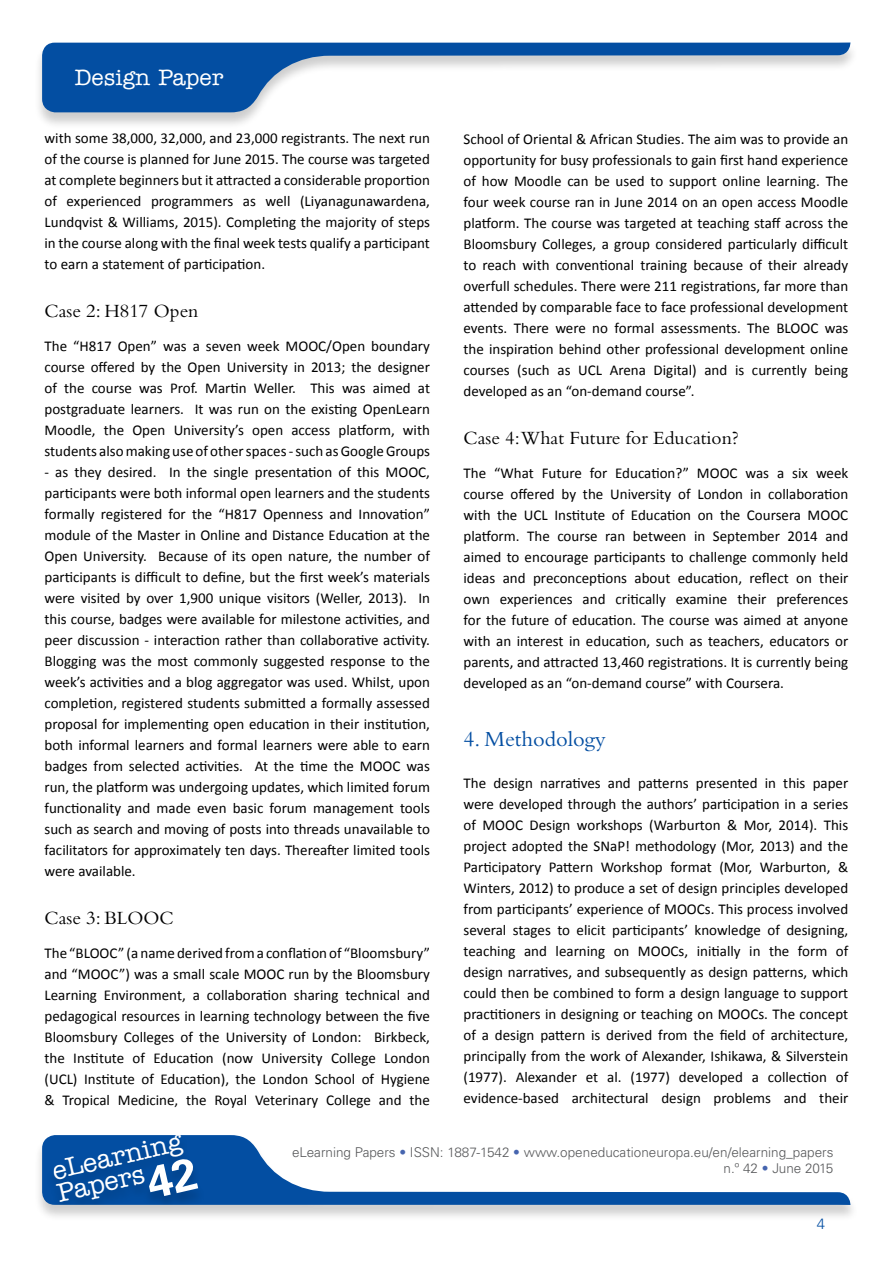
<style>
.page{position:relative;width:893px;height:1263px;background:#fff}
.page>*{position:absolute;margin:0;border:0;box-sizing:border-box;transform-origin:0 0}
.t1{font:500 26.25px/23.1px "American Typewriter Std";color:#fff}
.t2{font:22.5px "Bembo Std";color:#034ea2}
.t3{font:500 22.5px "American Typewriter Std";color:#fff}
.t4{font:19.5px "Bembo Std";color:#000}
.t5{font:15px/21px "Calibri";color:#000;text-align:justify}
.t6{font:300 15px "Univers LT Std";color:#034ea2}
.t7{font:300 13.5px/16.2px "Univers LT Std";color:#58595b;text-align:right}
.s1{font-family:"Univers LT Std";font-weight:700;font-size:45px}
.s2{color:#4665af}
</style>
<div class="page">
<div style="left:33px;top:1135px;width:825px;height:87px;background:#000;opacity:.2"></div>
<svg style="left:42px;top:1135px;width:808px;height:70px"></svg>
<div style="left:46px;top:1135px;width:160px;height:70px;background:#024b9c"></div>
<div style="left:33px;top:42px;width:825px;height:87px;background:#000;opacity:.2"></div>
<svg style="left:42px;top:43px;width:808px;height:69px"></svg>
<h2 class="t3" style="left:75px;top:65px;width:150px">Design Paper</h2>
<p class="t5" style="left:45px;top:128px;width:387px">with some 38,000, 32,000, and 23,000 registrants. The next run of the course is planned for June 2015. The course was targeted at complete beginners but it attracted a considerable proportion of experienced programmers as well (Liyanagunawardena, Lundqvist &amp; Williams, 2015). Completing the majority of steps in the course along with the final week tests qualify a participant to earn a statement of participation.</p>
<h3 class="t4" style="left:45px;top:300px;width:155px">Case 2: H817 Open</h3>
<p class="t5" style="left:45px;top:336px;width:387px">The “H817 Open” was a seven week MOOC/Open boundary course offered by the Open University in 2013; the designer of the course was Prof. Martin Weller. This was aimed at postgraduate learners. It was run on the existing OpenLearn Moodle, the Open University’s open access platform, with students also making use of other spaces - such as Google Groups</p>
<p class="t5" style="left:45px;top:462px;width:387px">- as they desired. In the single presentation of this MOOC, participants were both informal open learners and the students formally registered for the “H817 Openness and Innovation” module of the Master in Online and Distance Education at the Open University. Because of its open nature, the number of participants is difficult to define, but the first week’s materials were visited by over 1,900 unique visitors (Weller, 2013). In this course, badges were available for milestone activities, and peer discussion - interaction rather than collaborative activity.<br>Blogging was the most commonly suggested response to the week’s activities and a blog aggregator was used. Whilst, upon completion, registered students submitted a formally assessed proposal for implementing open education in their institution, both informal learners and formal learners were able to earn badges from selected activities. At the time the MOOC was run, the platform was undergoing updates, which limited forum functionality and made even basic forum management tools such as search and moving of posts into threads unavailable to facilitators for approximately ten days. Thereafter limited tools were available.</p>
<h3 class="t4" style="left:45px;top:906px;width:131px">Case 3: BLOOC</h3>
<p class="t5" style="left:45px;top:942px;width:387px">The “BLOOC” (a name derived from a conflation of “Bloomsbury” and “MOOC”) was a small scale MOOC run by the Bloomsbury Learning Environment, a collaboration sharing technical and pedagogical resources in learning technology between the five Bloomsbury Colleges of the University of London: Birkbeck, the Institute of Education (now University College London (UCL) Institute of Education), the London School of Hygiene &amp; Tropical Medicine, the Royal Veterinary College and the</p>
<p class="t5" style="left:463px;top:129px;width:386px">School of Oriental &amp; African Studies. The aim was to provide an opportunity for busy professionals to gain first hand experience of how Moodle can be used to support online learning. The four week course ran in June 2014 on an open access Moodle platform. The course was targeted at teaching staff across the Bloomsbury Colleges, a group considered particularly difficult to reach with conventional training because of their already overfull schedules. There were 211 registrations, far more than attended by comparable face to face professional development events. There were no formal assessments. The BLOOC was the inspiration behind other professional development online courses (such as UCL Arena Digital) and is currently being developed as an “on-demand course”.</p>
<h3 class="t4" style="left:463px;top:427px;width:277px">Case 4:What Future for Education?</h3>
<p class="t5" style="left:463px;top:462px;width:386px">The “What Future for Education?” MOOC was a six week course offered by the University of London in collaboration with the UCL Institute of Education on the Coursera MOOC platform. The course ran between in September 2014 and aimed to encourage participants to challenge commonly held ideas and preconceptions about education, reflect on their own experiences and critically examine their preferences for the future of education. The course was aimed at anyone with an interest in education, such as teachers, educators or parents, and attracted 13,460 registrations. It is currently being developed as an “on-demand course” with Coursera.</p>
<h2 class="t2" style="left:463px;top:726px;width:144px">4. Methodology</h2>
<p class="t5" style="left:463px;top:773px;width:386px">The design narratives and patterns presented in this paper were developed through the authors’ participation in a series of MOOC Design workshops (Warburton &amp; Mor, 2014). This project adopted the SNaP! methodology (Mor, 2013) and the Participatory Pattern Workshop format (Mor, Warburton, &amp; Winters, 2012) to produce a set of design principles developed from participants’ experience of MOOCs. This process involved several stages to elicit participants’ knowledge of designing, teaching and learning on MOOCs, initially in the form of design narratives, and subsequently as design patterns, which could then be combined to form a design language to support practitioners in designing or teaching on MOOCs. The concept of a design pattern is derived from the field of architecture, principally from the work of Alexander, Ishikawa, &amp; Silverstein (1977). Alexander et al. (1977) developed a collection of evidence-based architectural design problems and their</p>
<h1 class="t1" style="left:50px;top:1160px;width:141px;rotate:-13deg">eLearning<br>Papers<span class="s1">42</span></h1>
<p class="t7" style="left:292px;top:1144px;width:543px">eLearning Papers <span class="s2">•</span> ISSN: 1887-1542 <span class="s2">•</span> www.openeducationeuropa.eu/en/elearning_papers n.º 42 <span class="s2">•</span> June 2015</p>
<p class="t6" style="left:817px;top:1215px;width:10px">4</p>
</div>
